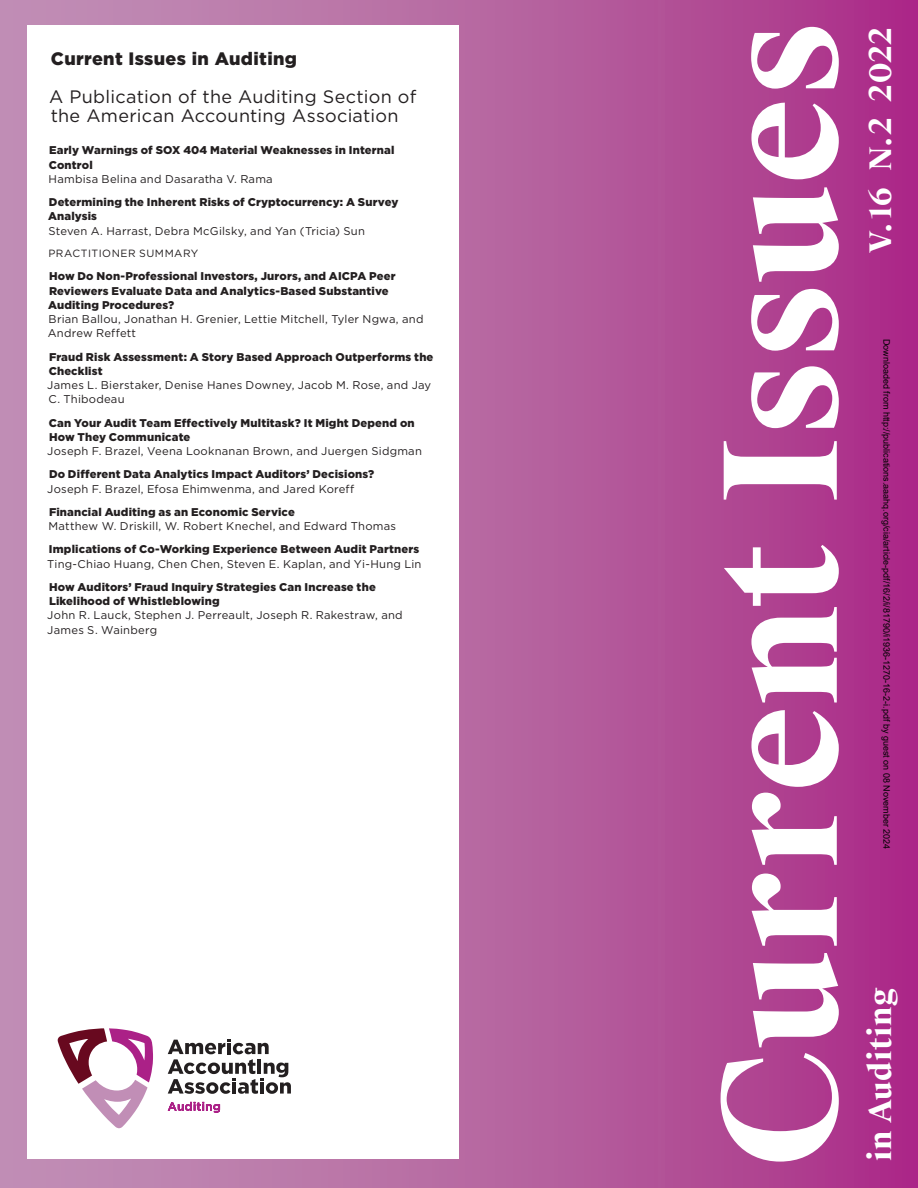
<style>
.page{position:relative;width:918px;height:1188px;background:#fff}
.page>*{position:absolute;margin:0;border:0;box-sizing:border-box;transform-origin:0 0}
.t1{font:700 30px "Suisse Works";letter-spacing:.01em;color:#fff}
.t2{font:18px/19.5px "Gotham";letter-spacing:.015em;color:#231f20}
.t3{font:900 18px "Gotham";letter-spacing:.02em;color:#231f20}
.t4{font:900 11.25px/14.2px "Gotham";letter-spacing:.015em;color:#231f20}
.t5{font:11.25px/14.2px "Gotham";letter-spacing:.02em;color:#231f20}
.t6{font:10.5px "Gotham";letter-spacing:.045em;color:#231f20}
.t7{font:9px "Arial";color:#000}
</style>
<div class="page">
<div style="left:0;top:0;width:918px;height:1188px;background:linear-gradient(to right,#c298b9,#ac3289)"></div>
<div style="left:27px;top:26px;width:432px;height:1134px;background:#fff"></div>
<svg style="left:58px;top:1028px;width:95px;height:100px"></svg>
<svg style="left:168px;top:1039px;width:123px;height:55px"></svg>
<svg style="left:168px;top:1102px;width:52px;height:11px"></svg>
<svg style="left:721px;top:27px;width:118px;height:1135px"></svg>
<h2 class="t3" style="left:51px;top:46px;width:248px">Current Issues in Auditing</h2>
<h2 class="t2" style="left:49px;top:86px;width:369px">A Publication of the Auditing Section of the American Accounting Association</h2>
<p class="t4" style="left:49px;top:143px;width:347px">Early Warnings of SOX 404 Material Weaknesses in Internal<br>Control</p>
<p class="t5" style="left:49px;top:172px;width:226px">Hambisa Belina and Dasaratha V. Rama</p>
<p class="t4" style="left:48px;top:195px;width:352px">Determining the Inherent Risks of Cryptocurrency: A Survey<br>Analysis</p>
<p class="t5" style="left:49px;top:223px;width:318px">Steven A. Harrast, Debra McGilsky, and Yan (Tricia) Sun</p>
<p class="t6" style="left:48px;top:247px;width:152px">PRACTITIONER SUMMARY</p>
<p class="t4" style="left:48px;top:269px;width:349px">How Do Non-Professional Investors, Jurors, and AICPA Peer<br>Reviewers Evaluate Data and Analytics-Based Substantive<br>Auditing Procedures?</p>
<p class="t5" style="left:48px;top:312px;width:377px">Brian Ballou, Jonathan H. Grenier, Lettie Mitchell, Tyler Ngwa, and<br>Andrew Reffett</p>
<p class="t4" style="left:49px;top:349px;width:386px">Fraud Risk Assessment: A Story Based Approach Outperforms the<br>Checklist</p>
<p class="t5" style="left:47px;top:378px;width:386px">James L. Bierstaker, Denise Hanes Downey, Jacob M. Rose, and Jay<br>C. Thibodeau</p>
<p class="t4" style="left:49px;top:415px;width:367px">Can Your Audit Team Effectively Multitask? It Might Depend on<br>How They Communicate</p>
<p class="t5" style="left:47px;top:444px;width:376px">Joseph F. Brazel, Veena Looknanan Brown, and Juergen Sidgman</p>
<p class="t4" style="left:49px;top:467px;width:327px">Do Different Data Analytics Impact Auditors’ Decisions?</p>
<p class="t5" style="left:47px;top:481px;width:309px">Joseph F. Brazel, Efosa Ehimwenma, and Jared Koreff</p>
<p class="t4" style="left:49px;top:505px;width:247px">Financial Auditing as an Economic Service</p>
<p class="t5" style="left:49px;top:519px;width:349px">Matthew W. Driskill, W. Robert Knechel, and Edward Thomas</p>
<p class="t4" style="left:49px;top:542px;width:372px">Implications of Co-Working Experience Between Audit Partners</p>
<p class="t5" style="left:47px;top:556px;width:376px">Ting-Chiao Huang, Chen Chen, Steven E. Kaplan, and Yi-Hung Lin</p>
<p class="t4" style="left:49px;top:580px;width:328px">How Auditors’ Fraud Inquiry Strategies Can Increase the<br>Likelihood of Whistleblowing</p>
<p class="t5" style="left:47px;top:608px;width:357px">John R. Lauck, Stephen J. Perreault, Joseph R. Rakestraw, and<br>James S. Wainberg</p>
<h1 class="t1" style="left:862px;top:253px;width:228px;rotate:-90deg">V.16 N.2 2022</h1>
<p class="t7" style="left:890px;top:339px;width:512px;rotate:90deg">Downloaded from http://publications.aaahq.org/cia/article-pdf/16/2/i/81790/i1936-1270-16-2-i.pdf by guest on 08 November 2024</p>
<h1 class="t1" style="left:862px;top:1161px;width:176px;rotate:-90deg">in Auditing</h1>
</div>
